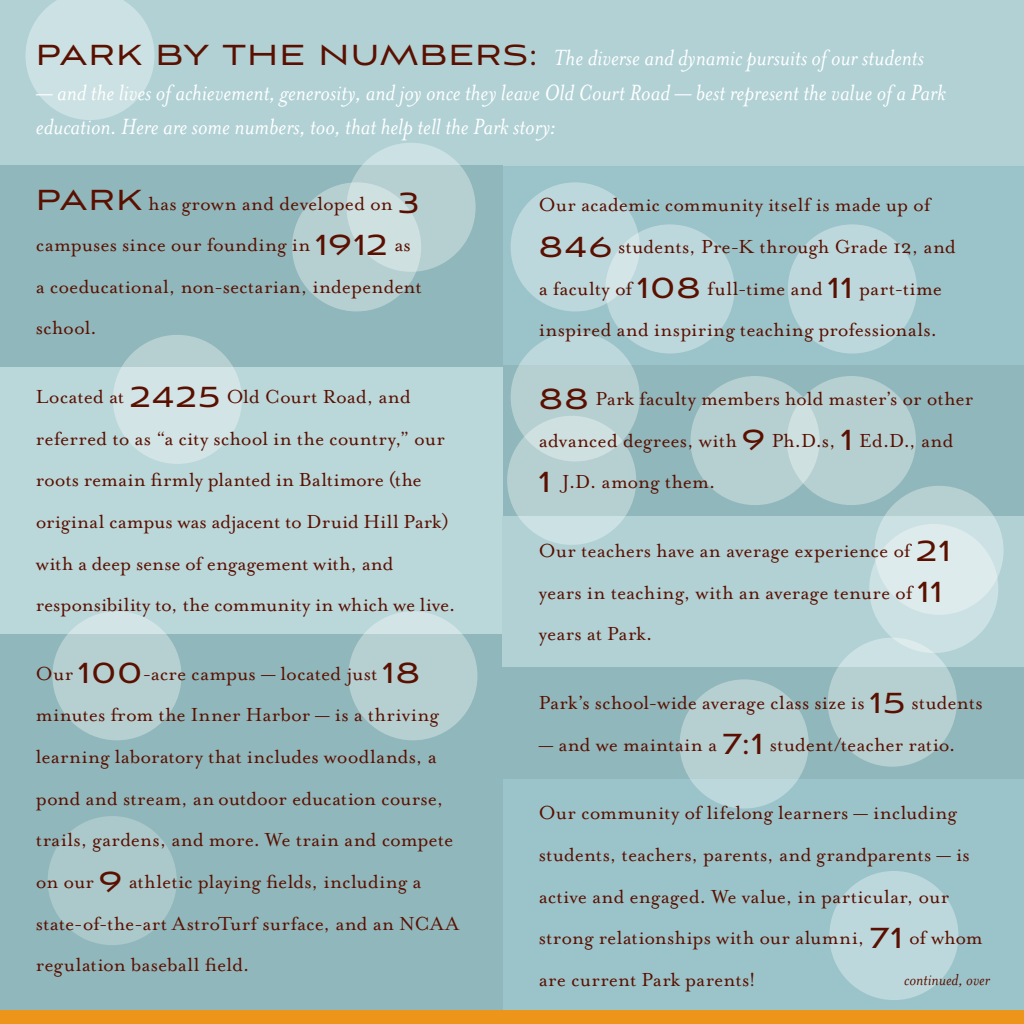
<style>
.page{position:relative;width:1024px;height:1024px;background:#9bc4ca}
.page>*{position:absolute;margin:0;border:0;box-sizing:border-box;transform-origin:0 0}
.t1{font:italic 25.38px/34.3px "Mrs Eaves OT";color:#fff}
.t2{font:21.7px/41.6px "Mrs Eaves OT";color:#5a1000}
.t3{font:italic 18.03px "Mrs Eaves OT";color:#5a1000}
.s1{font-family:"Aviano Sans";font-style:normal;font-size:36.23px;color:#5a1000}
.s2{font-family:"Aviano Sans";font-size:36.23px}
</style>
<div class="page">
<div style="left:0;top:634px;width:502px;height:386px;background:#90b7bb"></div>
<div style="left:502px;top:365px;width:522px;height:154px;background:#90b7bb"></div>
<div style="left:0;top:0;width:1024px;height:165px;background:#b1d1d5"></div>
<div style="left:0;top:366px;width:502px;height:268px;background:#bad7da"></div>
<div style="left:0;top:165px;width:502px;height:201px;background:#90b7bb"></div>
<svg style="left:113px;top:335px;width:129px;height:129px;background:#cce0e2"></svg>
<div style="left:502px;top:516px;width:522px;height:151px;background:#b1d1d5"></div>
<div style="left:346px;top:143px;width:129px;height:129px;background:linear-gradient(to bottom,#c2dadc,#b1ccce);border-radius:50%"></div>
<svg style="left:292px;top:182px;width:129px;height:129px;background:#bfd5d7"></svg>
<svg style="left:25px;top:0;width:130px;height:120px"></svg>
<svg style="left:52px;top:611px;width:129px;height:129px;background:#b9d2d4"></svg>
<svg style="left:348px;top:611px;width:129px;height:129px;background:#b9d2d4"></svg>
<div style="left:605px;top:224px;width:129px;height:129px;background:#bdd8dc;border-radius:50%"></div>
<div style="left:788px;top:224px;width:129px;height:129px;background:#bdd8dc;border-radius:50%"></div>
<div style="left:511px;top:332px;width:129px;height:129px;background:#b6d0d2;border-radius:50%"></div>
<div style="left:787px;top:376px;width:129px;height:129px;background:#b6d0d2;border-radius:50%"></div>
<div style="left:690px;top:376px;width:129px;height:129px;background:linear-gradient(to right,#aecbcd,#c7dbdc);border-radius:50%"></div>
<div style="left:874px;top:486px;width:129px;height:129px;background:linear-gradient(to right,#c0d8da,#c3dadc);border-radius:50%"></div>
<div style="left:869px;top:524px;width:129px;height:129px;background:linear-gradient(to right,#d4e6e7,#d8e8e9);border-radius:50%"></div>
<svg style="left:511px;top:182px;width:129px;height:129px;background:#bfd9dd"></svg>
<div style="left:829px;top:871px;width:129px;height:129px;background:#bdd8dc;border-radius:50%"></div>
<div style="left:507px;top:416px;width:129px;height:129px;background:linear-gradient(to bottom,#c5d9da,#bed7da);border-radius:50%"></div>
<div style="left:502px;top:667px;width:522px;height:112px;background:#90b7bb"></div>
<div style="left:0;top:1010px;width:1024px;height:14px;background:#ec951a"></div>
<div style="left:679px;top:679px;width:130px;height:129px;background:#b6d0d2;border-radius:50%"></div>
<div style="left:828px;top:637px;width:129px;height:130px;background:linear-gradient(to bottom,#c8dee0,#aecacc);border-radius:50%"></div>
<div style="left:48px;top:816px;width:129px;height:129px;background:#abc8cb;border-radius:50%"></div>
<p class="t1" style="left:36px;top:41px;width:889px"><span class="s1">PARK BY THE NUMBERS:</span> The diverse and dynamic pursuits of our students</p>
<p class="t1" style="left:36px;top:75px;width:911px">— and the lives of achievement, generosity, and joy once they leave Old Court Road — best represent the value of a Park education. Here are some numbers, too, that help tell the Park story:</p>
<p class="t2" style="left:36px;top:182px;width:387px"><span class="s2">PARK</span> has grown and developed on <span class="s2">3 </span>campuses since our founding in <span class="s2">1912</span> as a coeducational, non-sectarian, independent school.</p>
<p class="t2" style="left:36px;top:376px;width:421px">Located at <span class="s2">2425</span> Old Court Road, and referred to as “a city school in the country,” our roots remain firmly planted in Baltimore (the original campus was adjacent to Druid Hill Park) with a deep sense of engagement with, and responsibility to, the community in which we live.</p>
<p class="t2" style="left:36px;top:653px;width:425px">Our <span class="s2">100</span>-acre campus — located just <span class="s2">18 </span>minutes from the Inner Harbor — is a thriving learning laboratory that includes woodlands, a pond and stream, an outdoor education course, trails, gardens, and more. We train and compete on our <span class="s2">9</span> athletic playing fields, including a state-of-the-art AstroTurf surface, and an NCAA regulation baseball field.</p>
<p class="t2" style="left:539px;top:184px;width:419px">Our academic community itself is made up of <span class="s2">846</span> students, Pre-K through Grade 12, and a faculty of <span class="s2">108</span> full-time and <span class="s2">11</span> part-time inspired and inspiring teaching professionals.</p>
<p class="t2" style="left:539px;top:378px;width:436px"><span class="s2">88</span> Park faculty members hold master’s or other advanced degrees, with <span class="s2">9</span> Ph.D.s, <span class="s2">1</span> Ed.D., and<br><span class="s2">1</span> J.D. among them.</p>
<p class="t2" style="left:539px;top:530px;width:413px">Our teachers have an average experience of <span class="s2">21 </span>years in teaching, with an average tenure of <span class="s2">11 </span>years at Park.</p>
<p class="t2" style="left:539px;top:682px;width:445px">Park’s school-wide average class size is <span class="s2">15</span> students</p>
<p class="t2" style="left:539px;top:723px;width:418px">— and we maintain a <span class="s2">7:1</span> student/teacher ratio.</p>
<p class="t2" style="left:539px;top:792px;width:445px">Our community of lifelong learners — including students, teachers, parents, and grandparents — is active and engaged. We value, in particular, our strong relationships with our alumni, <span class="s2">71</span> of whom are current Park parents!</p>
<p class="t3" style="left:904px;top:970px;width:87px">continued, over</p>
</div>
